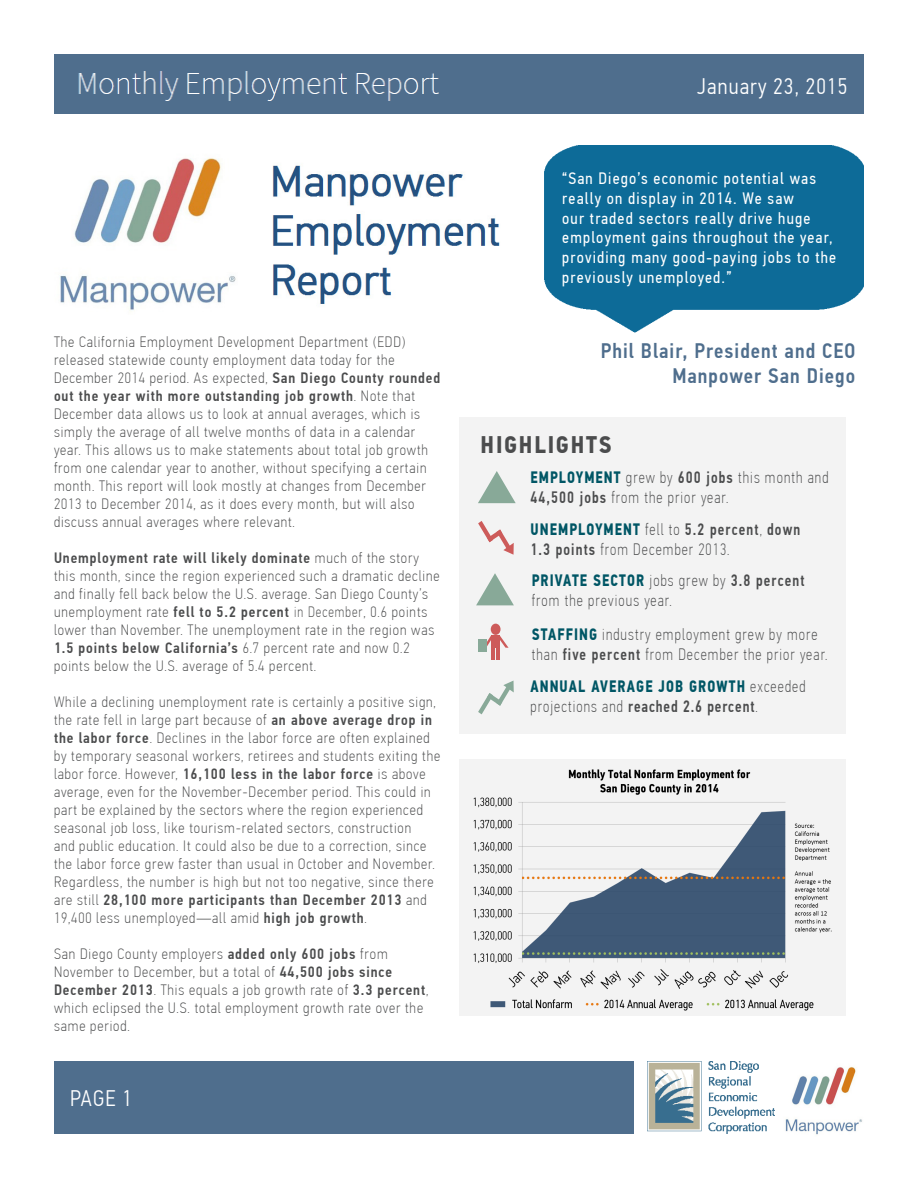
<style>
.page{position:relative;width:918px;height:1188px;background:#fff}
.page>*{position:absolute;margin:0;border:0;box-sizing:border-box;transform-origin:0 0}
.t1{font:700 24px "PF Din Text Cond Pro";letter-spacing:.075em;color:#4b4c4d}
.t2{font:300 22.5px "PF Din Text Cond Pro";letter-spacing:.05em;color:#fff}
.t3{font:500 21px "PF Din Text Cond Pro";letter-spacing:.05em;color:#4f6e8d}
.t4{font:100 16.5px/19.8px "PF Din Text Cond Pro";letter-spacing:.075em;color:#4b4c4d;scale:.9 1}
.t5{font:16.5px/19.8px "PF Din Text Cond Pro";letter-spacing:.07em;color:#fff}
.t6{font:100 15px/18px "PF Din Text Cond Pro";letter-spacing:.06em;color:#4b4c4d}
.s1{font-weight:500}
.s2{font-weight:700;color:#005665}
</style>
<div class="page">
<div style="left:54px;top:54px;width:810px;height:60px;background:#4f6e8d"></div>
<img style="left:60px;top:158px;width:440px;height:152px">
<img style="left:647px;top:1062px;width:127px;height:72px">
<div style="left:54px;top:1062px;width:580px;height:72px;background:#4f6e8d"></div>
<img style="left:785px;top:1067px;width:77px;height:68px">
<img style="left:544px;top:146px;width:320px;height:187px">
<div style="left:459px;top:417px;width:386px;height:317px;background:#f3f3f3"></div>
<svg style="left:478px;top:471px;width:38px;height:32px"></svg>
<svg style="left:476px;top:573px;width:38px;height:32px"></svg>
<hr style="left:491px;top:647px;width:4px;height:13px;background:#cd5b5a">
<div style="left:491px;top:624px;width:10px;height:11px;background:#cd5b5a;border-radius:50%"></div>
<hr style="left:496px;top:647px;width:4px;height:13px;background:#cd5b5a">
<div style="left:478px;top:639px;width:9px;height:12px;background:#88a998"></div>
<svg style="left:487px;top:635px;width:22px;height:13px"></svg>
<img style="left:459px;top:760px;width:386px;height:256px">
<svg style="left:478px;top:521px;width:36px;height:34px"></svg>
<svg style="left:478px;top:681px;width:36px;height:33px"></svg>
<p class="t6" style="left:54px;top:333px;width:388px">The California Employment Development Department (EDD) released statewide county employment data today for the December 2014 period. As expected, <span class="s1">San Diego County rounded out the year with more outstanding job growth</span>. Note that December data allows us to look at annual averages, which is simply the average of all twelve months of data in a calendar year. This allows us to make statements about total job growth from one calendar year to another, without specifying a certain month. This report will look mostly at changes from December 2013 to December 2014, as it does every month, but will also discuss annual averages where relevant.</p>
<p class="t6" style="left:54px;top:549px;width:387px"><span class="s1">Unemployment rate will likely dominate</span> much of the story this month, since the region experienced such a dramatic decline and finally fell back below the U.S. average. San Diego County’s unemployment rate <span class="s1">fell to 5.2 percent</span> in December, 0.6 points lower than November. The unemployment rate in the region was <span class="s1">1.5 points below California’s</span> 6.7 percent rate and now 0.2 points below the U.S. average of 5.4 percent.</p>
<p class="t6" style="left:54px;top:693px;width:388px">While a declining unemployment rate is certainly a positive sign, the rate fell in large part because of <span class="s1">an above average drop in the labor force</span>. Declines in the labor force are often explained by temporary seasonal workers, retirees and students exiting the labor force. However, <span class="s1">16,100 less in the labor force</span> is above average, even for the November-December period. This could in part be explained by the sectors where the region experienced seasonal job loss, like tourism-related sectors, construction<br>and public education. It could also be due to a correction, since the labor force grew faster than usual in October and November.<br>Regardless, the number is high but not too negative, since there are still <span class="s1">28,100 more participants than December 2013</span> and 19,400 less unemployed—all amid <span class="s1">high job growth</span>.</p>
<p class="t6" style="left:54px;top:945px;width:376px">San Diego County employers <span class="s1">added only 600 jobs</span> from November to December, but a total of <span class="s1">44,500 jobs since December 2013</span>. This equals a job growth rate of <span class="s1">3.3 percent</span>, which eclipsed the U.S. total employment growth rate over the same period.</p>
<p class="t2" style="left:70px;top:1086px;width:63px">PAGE 1</p>
<p class="t2" style="left:697px;top:74px;width:152px">January 23, 2015</p>
<p class="t5" style="left:562px;top:168px;width:275px">“San Diego’s economic potential was really on display in 2014. We saw<br>our traded sectors really drive huge employment gains throughout the year, providing many good-paying jobs to the previously unemployed.”</p>
<p class="t3" style="left:601px;top:338px;width:256px">Phil Blair, President and CEO</p>
<p class="t3" style="left:672px;top:363px;width:184px">Manpower San Diego</p>
<p class="t1" style="left:481px;top:430px;width:133px">HIGHLIGHTS</p>
<p class="t4" style="left:530px;top:468px;width:333px"><span class="s2">EMPLOYMENT</span> grew by <span class="s1">600 jobs</span> this month and<br><span class="s1">44,500 jobs</span> from the prior year.</p>
<p class="t4" style="left:530px;top:519px;width:301px"><span class="s2">UNEMPLOYMENT</span> fell to <span class="s1">5.2 percent</span>, <span class="s1">down<br>1.3 points</span> from December 2013.</p>
<p class="t4" style="left:532px;top:571px;width:305px"><span class="s2">PRIVATE SECTOR</span> jobs grew by <span class="s1">3.8 percent </span>from the previous year.</p>
<p class="t4" style="left:532px;top:624px;width:330px"><span class="s2">STAFFING</span> industry employment grew by more than <span class="s1">five percent</span> from December the prior year.</p>
<p class="t4" style="left:530px;top:677px;width:307px"><span class="s2">ANNUAL AVERAGE JOB GROWTH</span> exceeded projections and <span class="s1">reached 2.6 percent</span>.</p>
</div>
